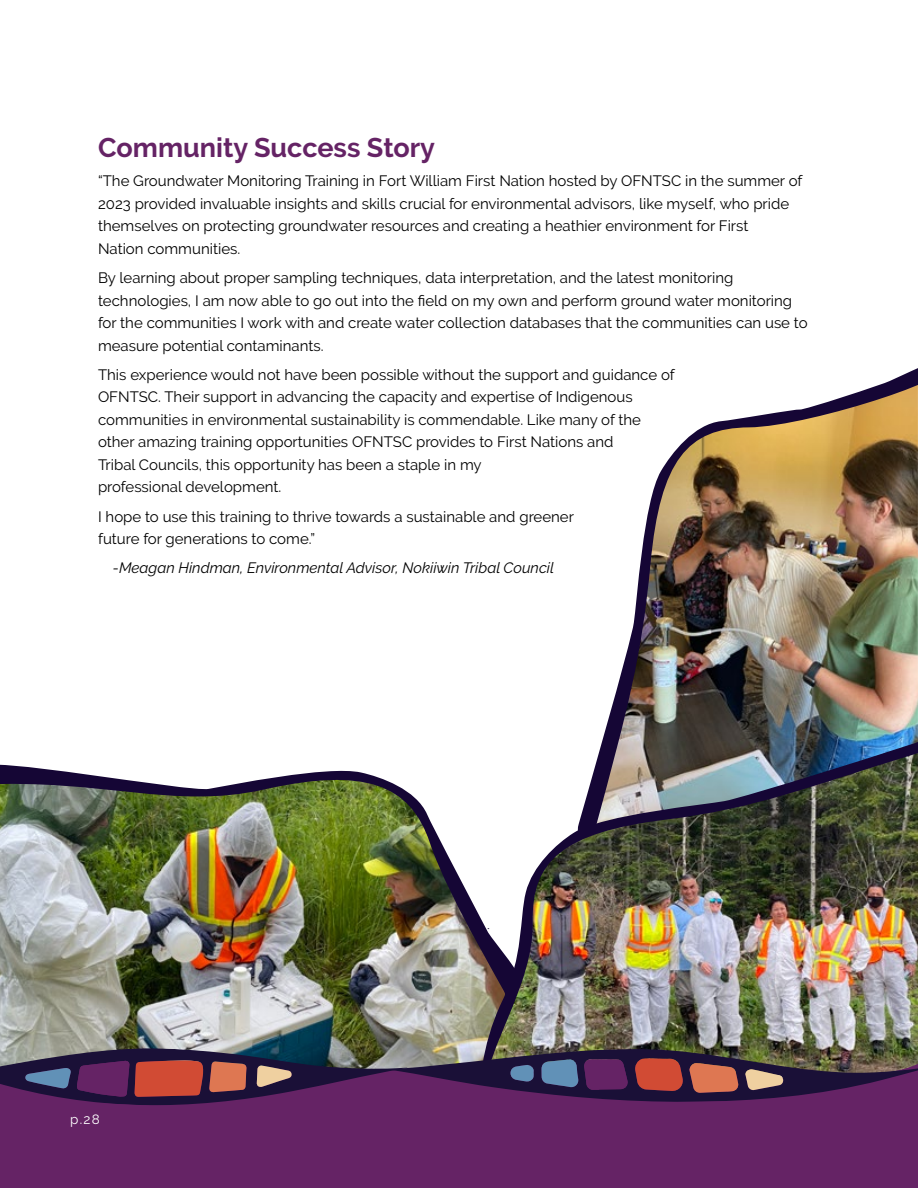
<style>
.page{position:relative;width:918px;height:1188px;background:#fff}
.page>*{position:absolute;margin:0;border:0;box-sizing:border-box;transform-origin:0 0}
.t1{font:700 27px "Raleway";color:#652365}
.t2{font:15px/22.5px "Raleway";color:#000}
.t3{font:italic 15px "Raleway";color:#000}
.t4{font:13.5px "Raleway";color:#fff}
</style>
<div class="page">
<img style="left:0;top:1011px;width:476px;height:35px">
<img style="left:476px;top:832px;width:442px;height:214px">
<img style="left:575px;top:368px;width:343px;height:500px">
<img style="left:0;top:764px;width:523px;height:247px">
<div style="left:0;top:1106px;width:918px;height:82px;background:#652365"></div>
<img style="left:0;top:1046px;width:918px;height:60px">
<h1 class="t1" style="left:98px;top:132px;width:338px">Community Success Story</h1>
<p class="t2" style="left:98px;top:170px;width:706px">“The Groundwater Monitoring Training in Fort William First Nation hosted by OFNTSC in the summer of 2023 provided invaluable insights and skills crucial for environmental advisors, like myself, who pride themselves on protecting groundwater resources and creating a heathier environment for First<br>Nation communities.</p>
<p class="t2" style="left:98px;top:267px;width:711px">By learning about proper sampling techniques, data interpretation, and the latest monitoring technologies, I am now able to go out into the field on my own and perform ground water monitoring for the communities I work with and create water collection databases that the communities can use to measure potential contaminants.</p>
<p class="t2" style="left:98px;top:363px;width:578px">This experience would not have been possible without the support and guidance of OFNTSC. Their support in advancing the capacity and expertise of Indigenous communities in environmental sustainability is commendable. Like many of the other amazing training opportunities OFNTSC provides to First Nations and<br>Tribal Councils, this opportunity has been a staple in my<br>professional development.</p>
<p class="t2" style="left:98px;top:505px;width:477px">I hope to use this training to thrive towards a sustainable and greener future for generations to come.”</p>
<p class="t3" style="left:113px;top:559px;width:443px">-Meagan Hindman, Environmental Advisor, Nokiiwin Tribal Council</p>
<p class="t4" style="left:70px;top:1111px;width:31px">p.28</p>
</div>
